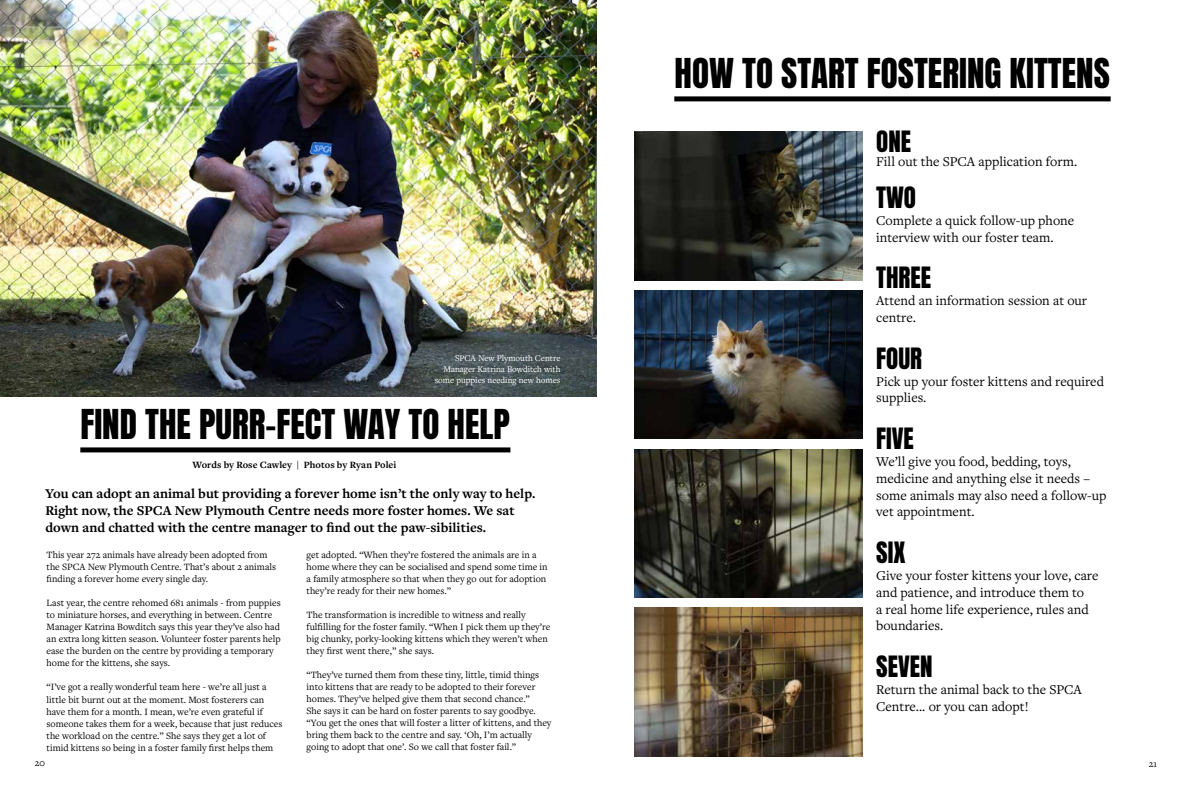
<style>
.page{position:relative;width:1191px;height:794px;background:#fff}
.page>*{position:absolute;margin:0;border:0;box-sizing:border-box;transform-origin:0 0}
.t1{font:35px "Anton";color:#000}
.t2{font:25px "Anton";color:#000}
.t3{font:14px/16.8px "Freight Text Pro";color:#000}
.t4{font:700 14px/16.8px "Freight Text Pro";color:#000}
.t5{font:10px/12px "Freight Text Pro";color:#000}
.t6{font:700 10px "Freight Text Pro";letter-spacing:.005em;color:#000}
.t7{font:9px/10.8px "Freight Text Pro";color:#fff;text-align:right}
</style>
<div class="page">
<img style="left:0;top:0;width:596px;height:396px">
<img style="left:634px;top:132px;width:228px;height:148px">
<img style="left:634px;top:449px;width:228px;height:148px">
<img style="left:634px;top:290px;width:228px;height:149px">
<img style="left:634px;top:608px;width:228px;height:148px">
<div style="left:80px;top:447px;width:430px;height:5px;background:#000"></div>
<div style="left:674px;top:96px;width:436px;height:5px;background:#000"></div>
<p class="t7" style="left:435px;top:353px;width:127px">SPCA New Plymouth Centre<br>Manager Katrina Bowditch with some puppies needing new homes</p>
<h1 class="t1" style="left:80px;top:407px;width:431px">FIND THE PURR-FECT WAY TO HELP</h1>
<p class="t6" style="left:192px;top:458px;width:205px">Words by Rose Cawley | Photos by Ryan Polei</p>
<h3 class="t4" style="left:45px;top:485px;width:491px">You can adopt an animal but providing a forever home isn’t the only way to help.<br>Right now, the SPCA New Plymouth Centre needs more foster homes. We sat down and chatted with the centre manager to find out the paw-sibilities.</h3>
<p class="t5" style="left:47px;top:549px;width:231px">This year 272 animals have already been adopted from the SPCA New Plymouth Centre. That’s about 2 animals finding a forever home every single day.</p>
<p class="t5" style="left:47px;top:597px;width:236px">Last year, the centre rehomed 681 animals - from puppies to miniature horses, and everything in between. Centre Manager Katrina Bowditch says this year they’ve also had an extra long kitten season. Volunteer foster parents help ease the burden on the centre by providing a temporary home for the kittens, she says.</p>
<p class="t5" style="left:47px;top:681px;width:237px">“I’ve got a really wonderful team here - we’re all just a little bit burnt out at the moment. Most fosterers can have them for a month. I mean, we’re even grateful if someone takes them for a week, because that just reduces the workload on the centre.” She says they get a lot of timid kittens so being in a foster family first helps them</p>
<p class="t5" style="left:306px;top:549px;width:243px">get adopted. “When they’re fostered the animals are in a home where they can be socialised and spend some time in a family atmosphere so that when they go out for adoption they’re ready for their new homes.”</p>
<p class="t5" style="left:306px;top:609px;width:245px">The transformation is incredible to witness and really fulfilling for the foster family. “When I pick them up they’re big chunky, porky-looking kittens which they weren’t when they first went there,” she says.</p>
<p class="t5" style="left:306px;top:669px;width:246px">“They’ve turned them from these tiny, little, timid things into kittens that are ready to be adopted to their forever homes. They’ve helped give them that second chance.”<br>She says it can be hard on foster parents to say goodbye. “You get the ones that will foster a litter of kittens, and they bring them back to the centre and say. ‘Oh, I’m actually going to adopt that one’. So we call that foster fail.”</p>
<h1 class="t1" style="left:674px;top:55px;width:437px">HOW TO START FOSTERING KITTENS</h1>
<h2 class="t2" style="left:876px;top:129px;width:36px">ONE</h2>
<h3 class="t3" style="left:876px;top:152px;width:202px">Fill out the SPCA application form.</h3>
<h2 class="t2" style="left:876px;top:185px;width:41px">TWO</h2>
<h3 class="t3" style="left:876px;top:211px;width:199px">Complete a quick follow-up phone interview with our foster team.</h3>
<h2 class="t2" style="left:876px;top:265px;width:56px">THREE</h2>
<h3 class="t3" style="left:876px;top:292px;width:212px">Attend an information session at our centre.</h3>
<h2 class="t2" style="left:876px;top:345px;width:47px">FOUR</h2>
<h3 class="t3" style="left:876px;top:372px;width:229px">Pick up your foster kittens and required supplies.</h3>
<h2 class="t2" style="left:876px;top:426px;width:39px">FIVE</h2>
<h3 class="t3" style="left:876px;top:452px;width:232px">We’ll give you food, bedding, toys, medicine and anything else it needs – some animals may also need a follow-up vet appointment.</h3>
<h2 class="t2" style="left:876px;top:540px;width:31px">SIX</h2>
<h3 class="t3" style="left:876px;top:566px;width:224px">Give your foster kittens your love, care and patience, and introduce them to<br>a real home life experience, rules and boundaries.</h3>
<h2 class="t2" style="left:876px;top:654px;width:58px">SEVEN</h2>
<h3 class="t3" style="left:876px;top:680px;width:207px">Return the animal back to the SPCA<br>Centre... or you can adopt!</h3>
<p class="t5" style="left:35px;top:757px;width:12px">20</p>
<p class="t5" style="left:1148px;top:757px;width:10px">21</p>
</div>
